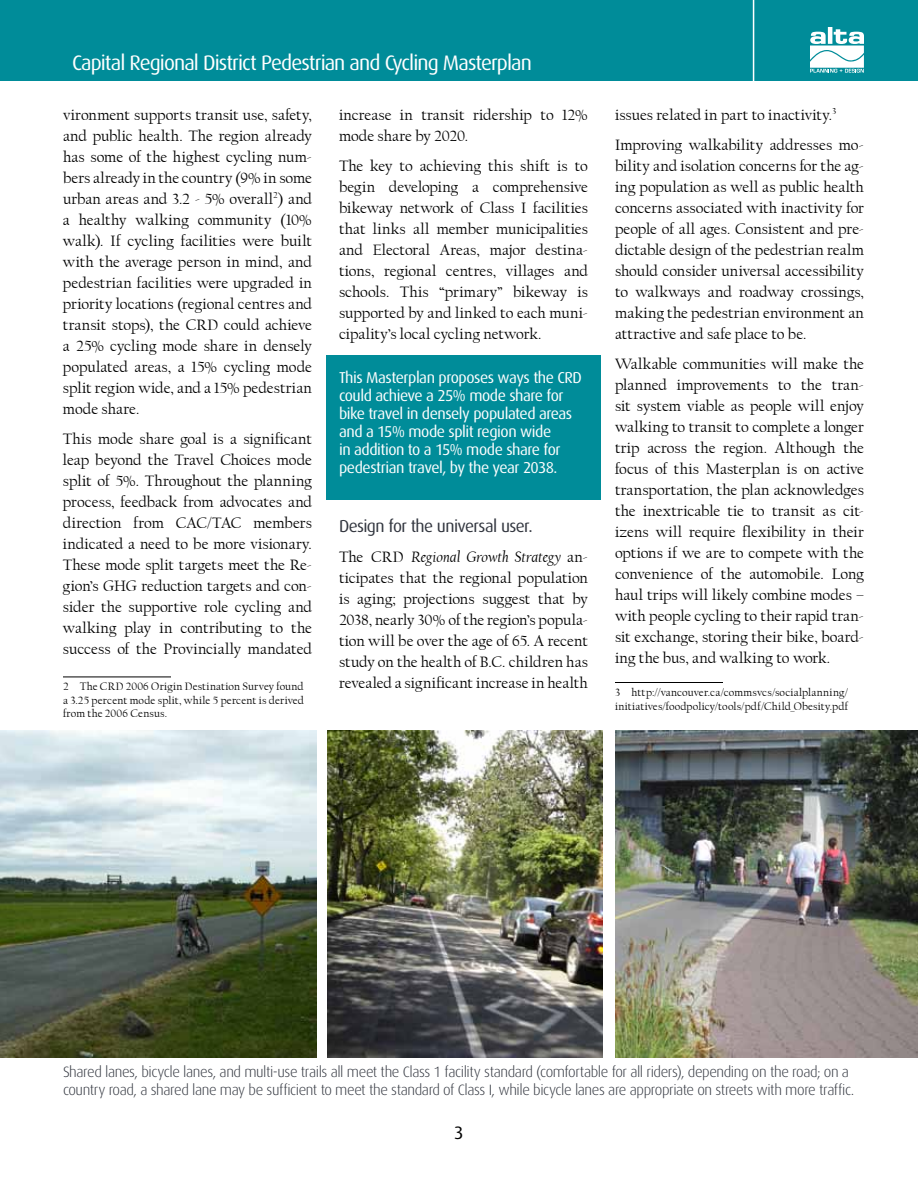
<style>
.page{position:relative;width:918px;height:1188px;background:#fff}
.page>*{position:absolute;margin:0;border:0;box-sizing:border-box;transform-origin:0 0}
.t1{font:21px "Dax OT";letter-spacing:-.045em;color:#fff}
.t2{font:18px "Dax OT";color:#000}
.t3{font:17.25px "Dax OT";letter-spacing:-.035em;color:#32363f}
.t4{font:15.75px/21px "Californian FB";letter-spacing:.005em;color:#000;text-align:justify}
.t5{font:15.75px/18px "Dax OT";letter-spacing:-.03em;color:#fff}
.t6{font:300 15px/18px "Dax OT";letter-spacing:-.025em;color:#32363f}
.t7{font:11.25px/13.5px "Californian FB";letter-spacing:.015em;color:#000;text-align:justify}
.s1{font-style:italic}
</style>
<div class="page">
<div style="left:0;top:0;width:918px;height:81px;background:#008c99"></div>
<svg style="left:810px;top:27px;width:54px;height:46px"></svg>
<hr style="left:753px;top:0;width:1px;height:94px;background:#fff">
<hr style="left:63px;top:677px;width:108px;height:1px;background:#000">
<hr style="left:615px;top:682px;width:108px;height:1px;background:#000">
<img style="left:328px;top:730px;width:274px;height:328px">
<img style="left:0;top:730px;width:316px;height:328px">
<div style="left:326px;top:355px;width:275px;height:145px;background:#008c99"></div>
<img style="left:615px;top:730px;width:303px;height:328px">
<h1 class="t1" style="left:72px;top:43px;width:462px">Capital Regional District Pedestrian and Cycling Masterplan</h1>
<p class="t4" style="left:63px;top:104px;width:251px">vironment supports transit use, safety, and public health. The region already has some of the highest cycling num&shy;bers already in the country (9% in some urban areas and 3.2 - 5% overall<sup>2</sup>) and a healthy walking community (10% walk). If cycling facilities were built with the average person in mind, and pedestrian facilities were upgraded in priority locations (regional centres and transit stops), the CRD could achieve a 25% cycling mode share in densely populated areas, a 15% cycling mode split region wide, and a 15% pedestrian mode share.</p>
<p class="t4" style="left:63px;top:428px;width:251px">This mode share goal is a significant leap beyond the Travel Choices mode split of 5%. Throughout the planning process, feedback from advocates and direction from CAC/TAC members indicated a need to be more visionary.<br>These mode split targets meet the Re&shy;gion’s GHG reduction targets and con&shy;sider the supportive role cycling and walking play in contributing to the success of the Provincially mandated</p>
<p class="t7" style="left:63px;top:680px;width:242px">2 The CRD 2006 Origin Destination Survey found a 3.25 percent mode split, while 5 percent is derived from the 2006 Census.</p>
<p class="t4" style="left:339px;top:104px;width:250px">increase in transit ridership to 12% mode share by 2020.</p>
<p class="t4" style="left:339px;top:155px;width:251px">The key to achieving this shift is to begin developing a comprehensive bikeway network of Class I facilities that links all member municipalities and Electoral Areas, major destina&shy;tions, regional centres, villages and schools. This “primary” bikeway is supported by and linked to each muni&shy;cipality’s local cycling network.</p>
<p class="t5" style="left:339px;top:365px;width:244px">This Masterplan proposes ways the CRD could achieve a 25% mode share for bike travel in densely populated areas and a 15% mode split region wide<br>in addition to a 15% mode share for pedestrian travel, by the year 2038.</p>
<p class="t3" style="left:339px;top:510px;width:195px">Design for the universal user.</p>
<p class="t4" style="left:339px;top:547px;width:251px">The CRD <span class="s1">Regional Growth Strategy</span> an&shy;ticipates that the regional population is aging; projections suggest that by 2038, nearly 30% of the region’s popula&shy;tion will be over the age of 65. A recent study on the health of B.C. children has revealed a significant increase in health</p>
<p class="t4" style="left:615px;top:100px;width:251px;line-height:30px">issues related in part to inactivity.<sup>3<br></sup>Improving walkability addresses mo-</p>
<p class="t4" style="left:615px;top:155px;width:251px">bility and isolation concerns for the ag&shy;ing population as well as public health concerns associated with inactivity for people of all ages. Consistent and pre&shy;dictable design of the pedestrian realm should consider universal accessibility to walkways and roadway crossings, making the pedestrian environment an attractive and safe place to be.</p>
<p class="t4" style="left:615px;top:353px;width:251px">Walkable communities will make the planned improvements to the tran&shy;sit system viable as people will enjoy walking to transit to complete a longer trip across the region. Although the focus of this Masterplan is on active transportation, the plan acknowledges the inextricable tie to transit as cit&shy;izens will require flexibility in their options if we are to compete with the convenience of the automobile. Long haul trips will likely combine modes – with people cycling to their rapid tran&shy;sit exchange, storing their bike, board&shy;ing the bus, and walking to work.</p>
<p class="t7" style="left:615px;top:686px;width:235px">3 http://vancouver.ca/commsvcs/socialplanning/ initiatives/foodpolicy/tools/pdf/Child_Obesity.pdf</p>
<p class="t6" style="left:63px;top:1060px;width:793px">Shared lanes, bicycle lanes, and multi-use trails all meet the Class 1 facility standard (comfortable for all riders), depending on the road; on a country road, a shared lane may be sufficient to meet the standard of Class I, while bicycle lanes are appropriate on streets with more traffic.</p>
<p class="t2" style="left:454px;top:1115px;width:11px">3</p>
</div>
